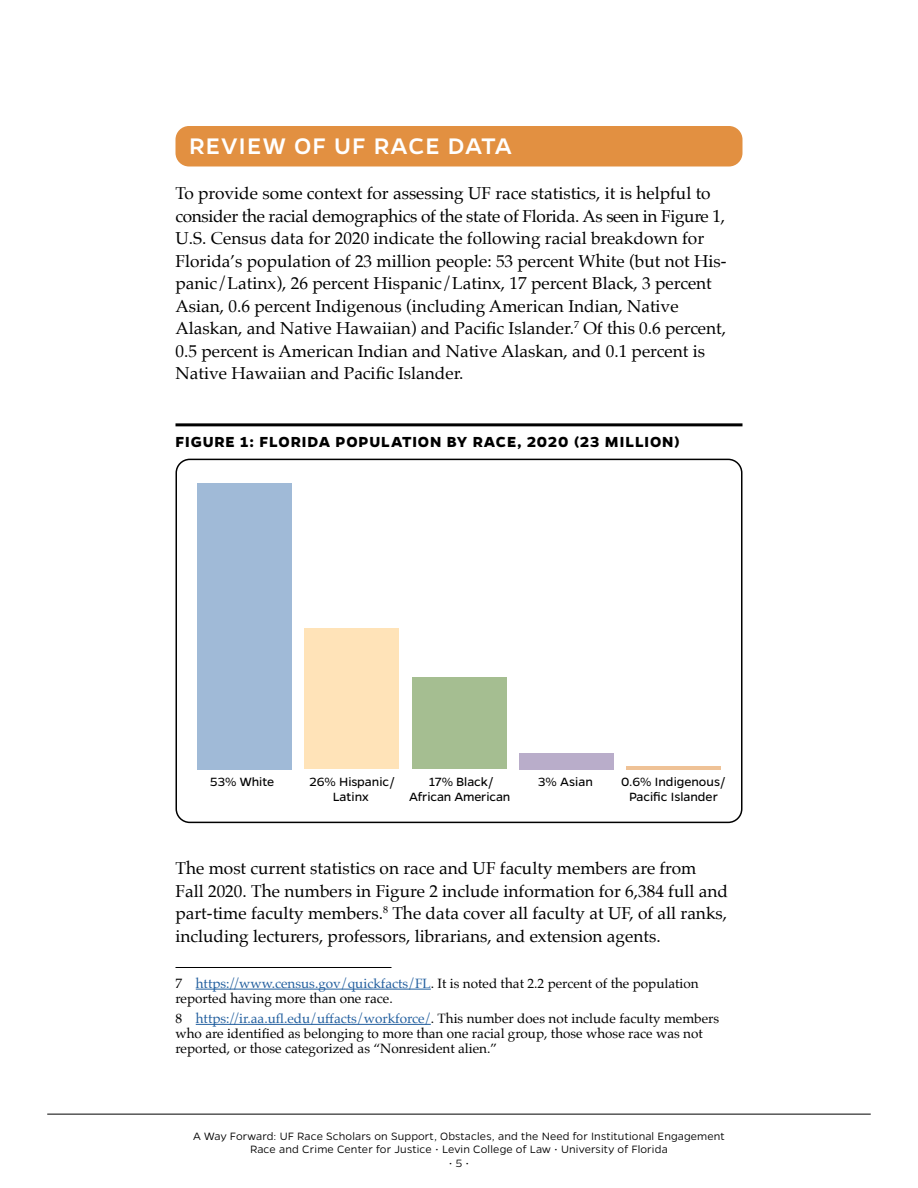
<style>
.page{position:relative;width:918px;height:1188px;background:#fff}
.page>*{position:absolute;margin:0;border:0;box-sizing:border-box;transform-origin:0 0}
.t1{font:500 25.5px "Gentona";letter-spacing:.045em;color:#fff}
.t2{font:17.25px/22.5px "Palatino";color:#000}
.t3{font:700 16.5px "Gentona";letter-spacing:.06em;color:#000}
.t4{font:13.5px/15px "Palatino";color:#000}
.t5{font:13.5px/15px "Gentona";color:#000;text-align:center}
.t6{font:300 12px/13.5px "Gentona";letter-spacing:.01em;color:#000;text-align:center}
.s1{color:#215e9e}
</style>
<div class="page">
<div style="left:197px;top:483px;width:94px;height:286px;background:#a0bad7"></div>
<div style="left:304px;top:629px;width:95px;height:140px;background:#ffe3b8"></div>
<div style="left:413px;top:677px;width:94px;height:92px;background:#a5be91"></div>
<div style="left:519px;top:753px;width:95px;height:16px;background:#b9adca"></div>
<hr style="left:627px;top:766px;width:94px;height:3px;background:#efc296">
<div style="left:176px;top:459px;width:566px;height:364px;border:2px solid #000;border-radius:14px"></div>
<div style="left:176px;top:126px;width:566px;height:40px;background:#e29041;border-radius:14px"></div>
<hr style="left:47px;top:1114px;width:824px;height:1px;background:#000">
<hr style="left:176px;top:423px;width:566px;height:3px;background:#000">
<hr style="left:176px;top:967px;width:216px;height:1px;background:#000">
<hr style="left:196px;top:989px;width:235px;height:1px;background:#215e9e">
<hr style="left:196px;top:1024px;width:235px;height:1px;background:#215e9e">
<h1 class="t1" style="left:189px;top:132px;width:324px">REVIEW OF UF RACE DATA</h1>
<p class="t2" style="left:175px;top:182px;width:553px">To provide some context for assessing UF race statistics, it is helpful to consider the racial demographics of the state of Florida. As seen in Figure 1, U.S. Census data for 2020 indicate the following racial breakdown for Florida’s population of 23 million people: 53 percent White (but not His&shy;panic/Latinx), 26 percent Hispanic/Latinx, 17 percent Black, 3 percent Asian, 0.6 percent Indigenous (including American Indian, Native Alaskan, and Native Hawaiian) and Pacific Islander.<sup>7</sup> Of this 0.6 percent, 0.5 percent is American Indian and Native Alaskan, and 0.1 percent is Native Hawaiian and Pacific Islander.</p>
<p class="t3" style="left:176px;top:432px;width:506px">FIGURE 1: FLORIDA POPULATION BY RACE, 2020 (23 MILLION)</p>
<p class="t5" style="left:210px;top:774px;width:66px">53% White</p>
<p class="t5" style="left:310px;top:774px;width:87px">26% Hispanic/<br>Latinx</p>
<p class="t5" style="left:409px;top:774px;width:103px">17% Black/<br>African American</p>
<p class="t5" style="left:538px;top:774px;width:56px">3% Asian</p>
<p class="t5" style="left:621px;top:774px;width:106px">0.6% Indigenous/<br>Pacific Islander</p>
<p class="t2" style="left:175px;top:857px;width:554px">The most current statistics on race and UF faculty members are from Fall 2020. The numbers in Figure 2 include information for 6,384 full and part-time faculty members.<sup>8</sup> The data cover all faculty at UF, of all ranks, including lecturers, professors, librarians, and extension agents.</p>
<p class="t4" style="left:176px;top:976px;width:525px">7 <span class="s1">https://www.census.gov/quickfacts/FL</span>. It is noted that 2.2 percent of the population reported having more than one race.</p>
<p class="t4" style="left:176px;top:1011px;width:545px">8 <span class="s1">https://ir.aa.ufl.edu/uffacts/workforce/</span>. This number does not include faculty members who are identified as belonging to more than one racial group, those whose race was not reported, or those categorized as “Nonresident alien.”</p>
<p class="t6" style="left:193px;top:1129px;width:533px">A Way Forward: UF Race Scholars on Support, Obstacles, and the Need for Institutional Engagement<br>Race and Crime Center for Justice • Levin College of Law • University of Florida</p>
<p class="t6" style="left:449px;top:1156px;width:22px">• 5 •</p>
</div>
